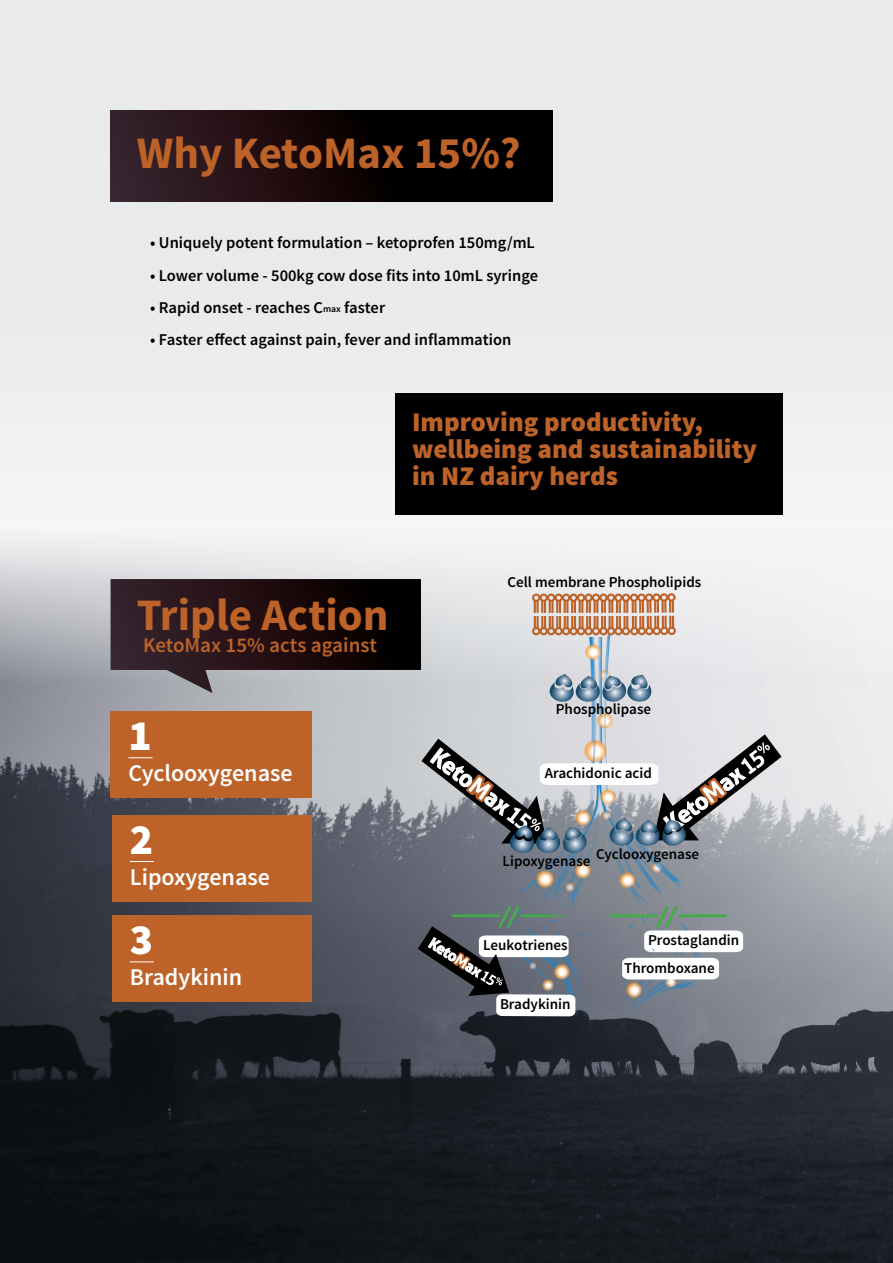
<style>
.page{position:relative;width:893px;height:1263px;background:#fff}
.page>*{position:absolute;margin:0;border:0;box-sizing:border-box;transform-origin:0 0}
.t1{font:700 45px "Source Sans Pro";color:#bd6228}
.t2{font:900 43.2px "Source Sans Pro";color:#fff}
.t3{font:900 27px/27px "Source Sans Pro";color:#bd6228}
.t4{font:600 24px "Source Sans Pro";color:#fff}
.t5{font:600 21px "Source Sans Pro";color:#bc6228}
.t6{font:600 16.5px "Source Sans Pro";color:#000}
.t7{font:600 15px/27.3px "Source Sans Pro";color:#000}
.s1{font-size:9.6px}
</style>
<div class="page">
<img style="left:0;top:699px;width:893px;height:564px">
<div style="left:0;top:0;width:893px;height:699px;background:#e9eaeb"></div>
<div style="left:395px;top:393px;width:387px;height:121px;background:#000"></div>
<div style="left:111px;top:111px;width:442px;height:90px;background:linear-gradient(to right,#361e25,#000)"></div>
<svg style="left:111px;top:579px;width:670px;height:449px;background:#968681"></svg>
<h1 class="t1" style="left:137px;top:124px;width:385px">Why KetoMax 15%?</h1>
<p class="t6" style="left:150px;top:232px;width:386px">• Uniquely potent formulation – ketoprofen 150mg/mL</p>
<p class="t6" style="left:150px;top:265px;width:389px">• Lower volume - 500kg cow dose fits into 10mL syringe</p>
<p class="t6" style="left:150px;top:297px;width:236px">• Rapid onset - reaches C<span class="s1">max</span> faster</p>
<p class="t6" style="left:150px;top:329px;width:363px">• Faster effect against pain, fever and inflammation</p>
<h3 class="t3" style="left:412px;top:409px;width:347px">Improving productivity, wellbeing and sustainability in NZ dairy herds</h3>
<h1 class="t1" style="left:137px;top:586px;width:253px">Triple Action</h1>
<p class="t5" style="left:143px;top:632px;width:235px">KetoMax 15% acts against</p>
<h2 class="t2" style="left:128px;top:707px;width:25px">1</h2>
<h3 class="t4" style="left:128px;top:758px;width:166px">Cyclooxygenase</h3>
<h2 class="t2" style="left:130px;top:811px;width:25px">2</h2>
<h3 class="t4" style="left:130px;top:862px;width:142px">Lipoxygenase</h3>
<h2 class="t2" style="left:130px;top:911px;width:25px">3</h2>
<h3 class="t4" style="left:130px;top:962px;width:114px">Bradykinin</h3>
<p class="t7" style="left:508px;top:569px;width:195px">Cell membrane Phospholipids</p>
<p class="t7" style="left:556px;top:696px;width:97px">Phospholipase</p>
<p class="t7" style="left:545px;top:760px;width:109px">Arachidonic acid</p>
<p class="t7" style="left:596px;top:841px;width:105px">Cyclooxygenase</p>
<p class="t7" style="left:503px;top:848px;width:89px">Lipoxygenase</p>
<p class="t7" style="left:483px;top:932px;width:86px">Leukotrienes</p>
<p class="t7" style="left:500px;top:991px;width:72px">Bradykinin</p>
<p class="t7" style="left:624px;top:927px;width:117px;text-indent:24px">Prostaglandin<br>Thromboxane</p>
</div>
